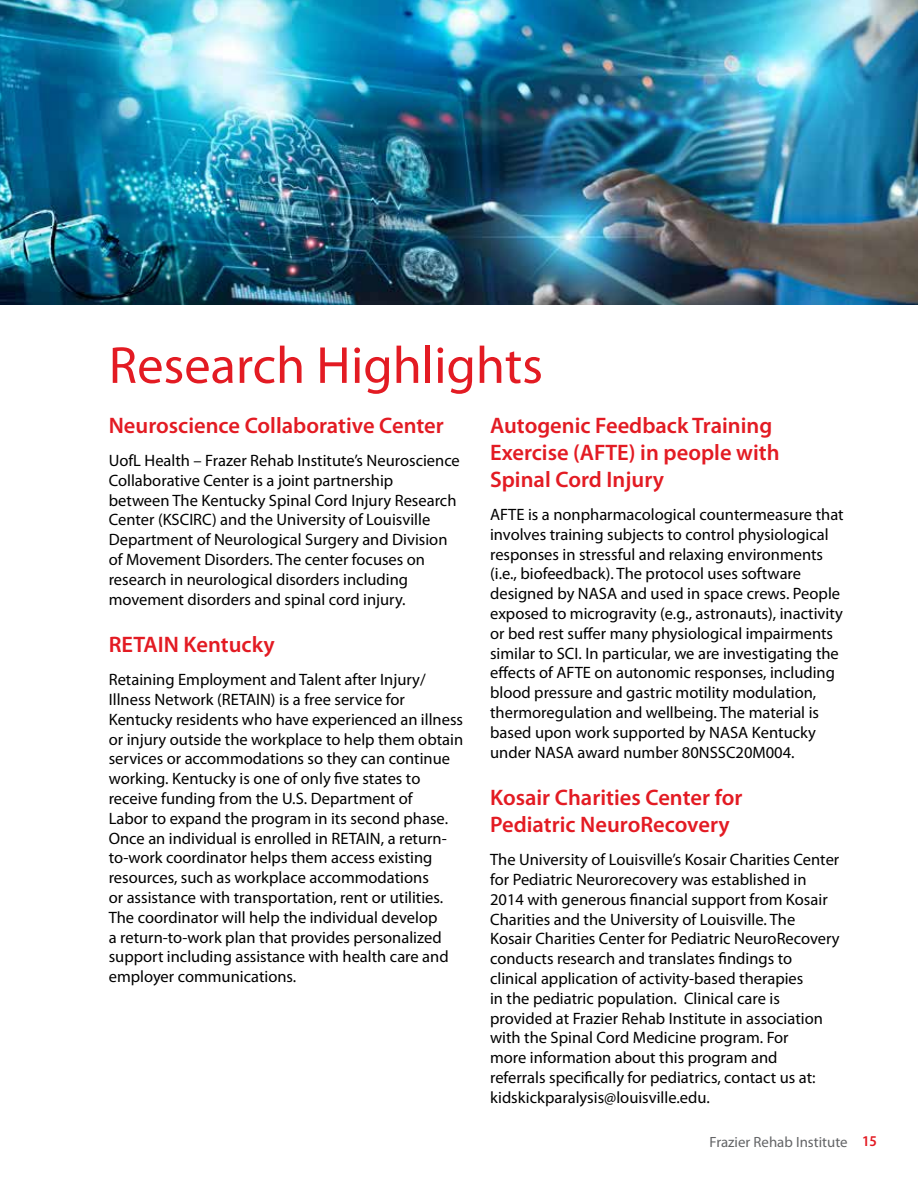
<style>
.page{position:relative;width:918px;height:1188px;background:#fff}
.page>*{position:absolute;margin:0;border:0;box-sizing:border-box;transform-origin:0 0}
.t1{font:52.5px "Myriad Pro";color:#e31b23}
.t2{font:600 22.5px/27px "Myriad Pro";color:#e31b23}
.t3{font:16.5px/19.8px "Myriad Pro";color:#000}
.t4{font:14.85px "Myriad Pro";color:#636466}
.s1{font-weight:600;font-stretch:semi-condensed;font-size:15px;color:#e31b23}
</style>
<div class="page">
<img style="left:0;top:0;width:918px;height:305px">
<h1 class="t1" style="left:109px;top:333px;width:436px">Research Highlights</h1>
<h2 class="t2" style="left:109px;top:411px;width:337px">Neuroscience Collaborative Center</h2>
<p class="t3" style="left:109px;top:450px;width:353px">UofL Health – Frazer Rehab Institute’s Neuroscience Collaborative Center is a joint partnership<br>between The Kentucky Spinal Cord Injury Research Center (KSCIRC) and the University of Louisville Department of Neurological Surgery and Division of Movement Disorders. The center focuses on research in neurological disorders including movement disorders and spinal cord injury.</p>
<h2 class="t2" style="left:109px;top:630px;width:167px">RETAIN Kentucky</h2>
<p class="t3" style="left:109px;top:670px;width:356px">Retaining Employment and Talent after Injury/ Illness Network (RETAIN) is a free service for Kentucky residents who have experienced an illness or injury outside the workplace to help them obtain services or accommodations so they can continue working. Kentucky is one of only five states to receive funding from the U.S. Department of<br>Labor to expand the program in its second phase.<br>Once an individual is enrolled in RETAIN, a return&shy;to-work coordinator helps them access existing resources, such as workplace accommodations<br>or assistance with transportation, rent or utilities.<br>The coordinator will help the individual develop<br>a return-to-work plan that provides personalized support including assistance with health care and employer communications.</p>
<h2 class="t2" style="left:490px;top:411px;width:291px">Autogenic Feedback Training<br>Exercise (AFTE) in people with<br>Spinal Cord Injury</h2>
<p class="t3" style="left:490px;top:504px;width:355px">AFTE is a nonpharmacological countermeasure that involves training subjects to control physiological responses in stressful and relaxing environments (i.e., biofeedback). The protocol uses software designed by NASA and used in space crews. People exposed to microgravity (e.g., astronauts), inactivity or bed rest suffer many physiological impairments similar to SCI. In particular, we are investigating the effects of AFTE on autonomic responses, including blood pressure and gastric motility modulation, thermoregulation and wellbeing. The material is based upon work supported by NASA Kentucky under NASA award number 80NSSC20M004.</p>
<h2 class="t2" style="left:490px;top:783px;width:254px">Kosair Charities Center for<br>Pediatric NeuroRecovery</h2>
<p class="t3" style="left:490px;top:850px;width:351px">The University of Louisville’s Kosair Charities Center for Pediatric Neurorecovery was established in 2014 with generous financial support from Kosair Charities and the University of Louisville. The Kosair Charities Center for Pediatric NeuroRecovery conducts research and translates findings to clinical application of activity-based therapies<br>in the pediatric population. Clinical care is provided at Frazier Rehab Institute in association with the Spinal Cord Medicine program. For<br>more information about this program and<br>referrals specifically for pediatrics, contact us at: kidskickparalysis@louisville.edu.</p>
<p class="t4" style="left:709px;top:1133px;width:169px">Frazier Rehab Institute <span class="s1">15</span></p>
</div>
